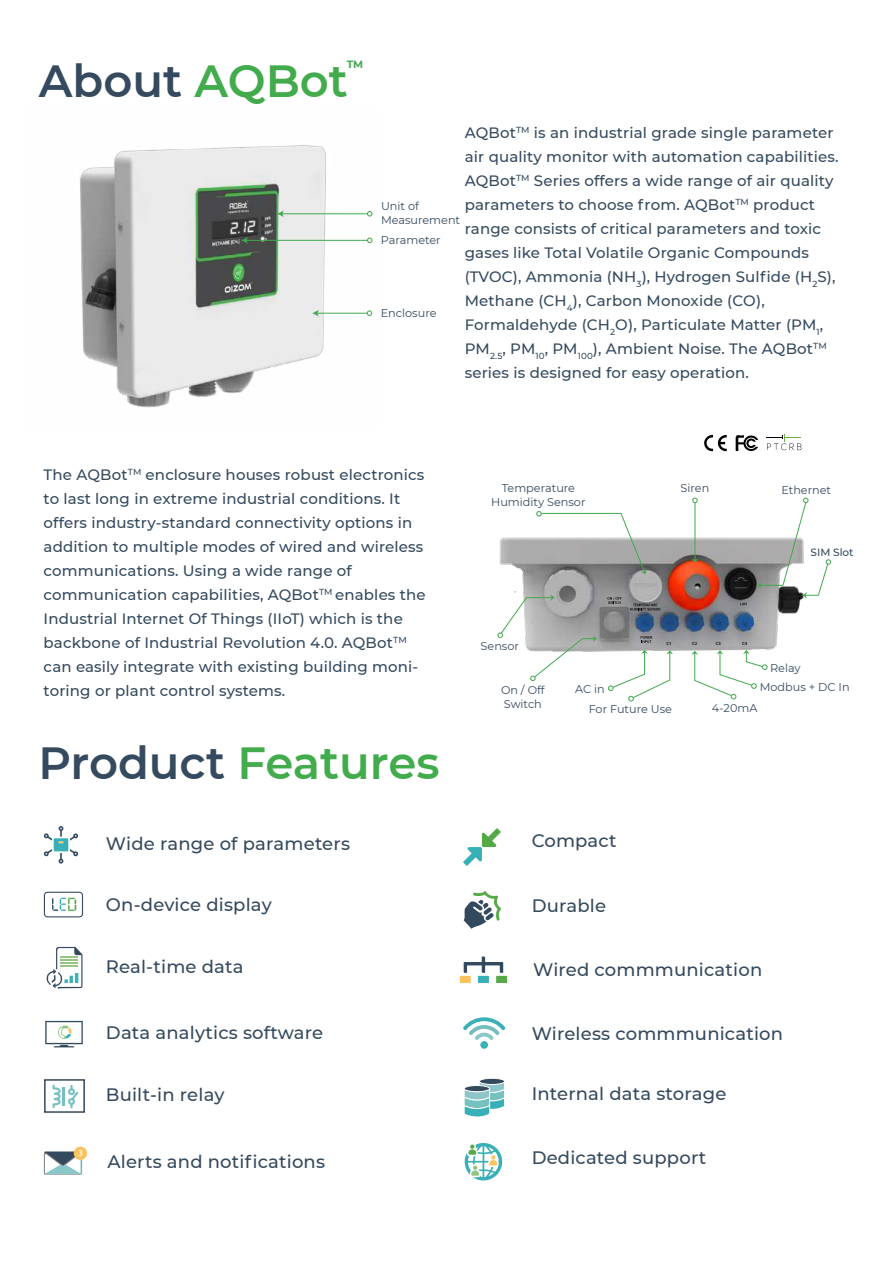
<style>
.page{position:relative;width:893px;height:1263px;background:#fff}
.page>*{position:absolute;margin:0;border:0;box-sizing:border-box;transform-origin:0 0}
.t1{font:600 45px "Montserrat";color:#42ac4d}
.t2{font:600 45px "Montserrat";color:#354a5e}
.t3{font:500 18px "Montserrat";letter-spacing:.01em;color:#354a5e}
.t4{font:500 15px/24px "Montserrat";letter-spacing:.01em;color:#354a5e}
.t5{font:11.25px/13.5px "Montserrat";color:#354a5e}
.t6{font:500 10.5px "Montserrat";color:#354a5e}
.t7{font:700 10.5px "Montserrat";color:#42a94d}
.t8{font:700 4.5px "Myriad Pro";color:#201e1f}
.s1{color:#42ac4d}
.s2{color:#354a5e}
</style>
<div class="page">
<img style="left:497px;top:497px;width:335px;height:205px">
<img style="left:80px;top:145px;width:293px;height:263px">
<svg style="left:44px;top:826px;width:34px;height:38px"></svg>
<svg style="left:45px;top:1021px;width:38px;height:26px"></svg>
<svg style="left:463px;top:828px;width:38px;height:38px"></svg>
<svg style="left:464px;top:891px;width:37px;height:38px"></svg>
<svg style="left:460px;top:956px;width:47px;height:27px"></svg>
<div style="left:480px;top:1041px;width:8px;height:8px;background:#39afb7;border-radius:50%"></div>
<svg style="left:463px;top:1017px;width:42px;height:23px"></svg>
<svg style="left:464px;top:1143px;width:39px;height:38px"></svg>
<svg style="left:767px;top:434px;width:35px;height:16px"></svg>
<hr style="left:282px;top:213px;width:85px;height:1px;background:#42a94d">
<svg style="left:277px;top:210px;width:7px;height:7px"></svg>
<hr style="left:246px;top:240px;width:121px;height:1px;background:#42a94d">
<svg style="left:241px;top:237px;width:7px;height:7px"></svg>
<hr style="left:317px;top:313px;width:50px;height:1px;background:#42a94d">
<svg style="left:312px;top:310px;width:7px;height:7px"></svg>
<svg style="left:704px;top:435px;width:23px;height:16px"></svg>
<svg style="left:736px;top:435px;width:22px;height:16px"></svg>
<svg style="left:44px;top:892px;width:39px;height:25px"></svg>
<svg style="left:53px;top:1085px;width:25px;height:23px"></svg>
<div style="left:44px;top:1079px;width:41px;height:34px;border:2px solid #34495e"></div>
<svg style="left:74px;top:1146px;width:13px;height:14px"></svg>
<svg style="left:44px;top:1150px;width:38px;height:24px"></svg>
<svg style="left:464px;top:1082px;width:41px;height:35px"></svg>
<div style="left:464px;top:1085px;width:26px;height:7px;background:#33495e;border-radius:50%"></div>
<div style="left:464px;top:1085px;width:26px;height:7px;border:1px solid #fff;border-radius:50%"></div>
<div style="left:479px;top:1078px;width:26px;height:6px;background:#33495e;border-radius:50%"></div>
<div style="left:479px;top:1078px;width:26px;height:7px;border:1px solid #fff;border-radius:50%"></div>
<svg style="left:46px;top:947px;width:37px;height:42px"></svg>
<svg style="left:630px;top:604px;width:30px;height:6px"></svg>
<svg style="left:740px;top:603px;width:6px;height:2px"></svg>
<svg style="left:641px;top:636px;width:11px;height:7px"></svg>
<svg style="left:607px;top:597px;width:15px;height:7px"></svg>
<hr style="left:695px;top:503px;width:1px;height:57px;background:#42a94d">
<svg style="left:692px;top:559px;width:6px;height:4px"></svg>
<svg style="left:692px;top:498px;width:6px;height:5px"></svg>
<svg style="left:367px;top:211px;width:5px;height:5px"></svg>
<svg style="left:367px;top:238px;width:5px;height:5px"></svg>
<svg style="left:367px;top:311px;width:5px;height:5px"></svg>
<svg style="left:691px;top:650px;width:76px;height:49px"></svg>
<svg style="left:608px;top:649px;width:65px;height:52px"></svg>
<svg style="left:498px;top:594px;width:99px;height:87px"></svg>
<svg style="left:536px;top:511px;width:111px;height:64px"></svg>
<svg style="left:757px;top:498px;width:74px;height:101px"></svg>
<p class="t7" style="left:347px;top:60px;width:18px">TM</p>
<h1 class="t2" style="left:39px;top:62px;width:311px">About <span class="s1">AQBot</span></h1>
<p class="t4" style="left:465px;top:122px;width:375px">AQBot<sup>TM</sup> is an industrial grade single parameter air quality monitor with automation capabilities.<br>AQBot<sup>TM</sup> Series offers a wide range of air quality parameters to choose from. AQBot<sup>TM</sup> product range consists of critical parameters and toxic gases like Total Volatile Organic Compounds (TVOC), Ammonia (NH<sub>3</sub>), Hydrogen Sulfide (H<sub>2</sub>S), Methane (CH<sub>4</sub>), Carbon Monoxide (CO), Formaldehyde (CH<sub>2</sub>O), Particulate Matter (PM<sub>1</sub>, PM<sub>2.5</sub>, PM<sub>10</sub>, PM<sub>100</sub>), Ambient Noise. The AQBot<sup>TM </sup>series is designed for easy operation.</p>
<p class="t5" style="left:381px;top:200px;width:81px">Unit of<br>Measurement</p>
<p class="t5" style="left:381px;top:233px;width:62px">Parameter</p>
<p class="t5" style="left:381px;top:307px;width:57px">Enclosure</p>
<p class="t4" style="left:44px;top:464px;width:384px">The AQBot<sup>TM</sup> enclosure houses robust electronics to last long in extreme industrial conditions. It offers industry-standard connectivity options in addition to multiple modes of wired and wireless communications. Using a wide range of communication capabilities, AQBot<sup>TM</sup> enables the Industrial Internet Of Things (IIoT) which is the backbone of Industrial Revolution 4.0. AQBot<sup>TM </sup>can easily integrate with existing building moni&shy;toring or plant control systems.</p>
<h1 class="t1" style="left:39px;top:744px;width:402px"><span class="s2">Product</span> Features</h1>
<p class="t3" style="left:106px;top:836px;width:246px">Wide range of parameters</p>
<p class="t5" style="left:491px;top:482px;width:96px;text-align:center">Temperature<br>Humidity Sensor</p>
<p class="t5" style="left:681px;top:482px;width:30px">Siren</p>
<p class="t5" style="left:781px;top:484px;width:51px">Ethernet</p>
<p class="t6" style="left:810px;top:548px;width:45px">SIM Slot</p>
<p class="t5" style="left:481px;top:639px;width:40px">Sensor</p>
<p class="t5" style="left:501px;top:684px;width:45px">On / Off<br>Switch</p>
<p class="t8" style="left:666px;top:640px;width:7px">C1</p>
<p class="t8" style="left:692px;top:640px;width:7px">C2</p>
<p class="t8" style="left:716px;top:640px;width:7px">C3</p>
<p class="t8" style="left:742px;top:640px;width:7px">C4</p>
<p class="t5" style="left:770px;top:661px;width:32px">Relay</p>
<p class="t5" style="left:589px;top:680px;width:85px;line-height:19.4px;text-indent:-14px">AC in<br>For Future Use</p>
<p class="t5" style="left:760px;top:681px;width:91px">Modbus + DC In</p>
<p class="t5" style="left:712px;top:702px;width:47px">4-20mA</p>
<p class="t3" style="left:532px;top:833px;width:87px">Compact</p>
<p class="t3" style="left:106px;top:898px;width:167px">On-device display</p>
<p class="t3" style="left:532px;top:898px;width:76px">Durable</p>
<p class="t3" style="left:106px;top:960px;width:139px">Real-time data</p>
<p class="t3" style="left:533px;top:962px;width:231px">Wired commmunication</p>
<p class="t3" style="left:106px;top:1025px;width:219px">Data analytics software</p>
<p class="t3" style="left:532px;top:1026px;width:253px">Wireless commmunication</p>
<p class="t3" style="left:106px;top:1087px;width:120px">Built-in relay</p>
<p class="t3" style="left:532px;top:1086px;width:196px">Internal data storage</p>
<p class="t3" style="left:107px;top:1149px;width:219px">Alerts and notifications</p>
<p class="t3" style="left:532px;top:1151px;width:176px">Dedicated support</p>
</div>
